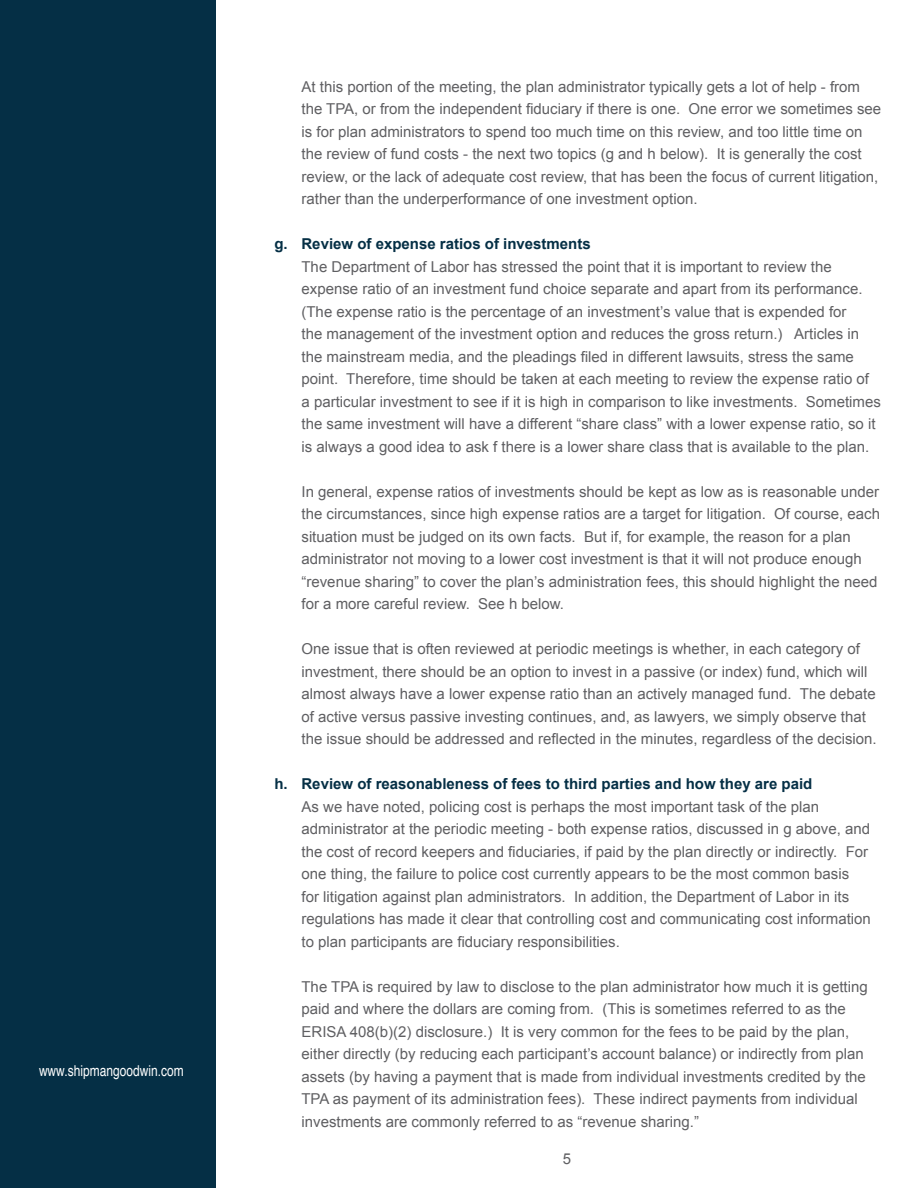
<style>
.page{position:relative;width:918px;height:1188px;background:#fff}
.page>*{position:absolute;margin:0;border:0;box-sizing:border-box;transform-origin:0 0}
.t1{font:15px/22.5px "Arial";color:#5f5f62}
.t2{font:700 15px "Arial";color:#052f45}
.t3{font:15px "Helvetica";color:#fff;scale:.8 1}
</style>
<div class="page">
<div style="left:0;top:0;width:216px;height:1188px;background:#052f45"></div>
<p class="t3" style="left:39px;top:1059px;width:182px">www.shipmangoodwin.com</p>
<p class="t1" style="left:302px;top:76px;width:581px">At this portion of the meeting, the plan administrator typically gets a lot of help - from the TPA, or from the independent fiduciary if there is one. One error we sometimes see is for plan administrators to spend too much time on this review, and too little time on the review of fund costs - the next two topics (g and h below). It is generally the cost review, or the lack of adequate cost review, that has been the focus of current litigation, rather than the underperformance of one investment option.</p>
<p class="t2" style="left:274px;top:234px;width:318px">g. Review of expense ratios of investments</p>
<p class="t1" style="left:302px;top:256px;width:581px">The Department of Labor has stressed the point that it is important to review the expense ratio of an investment fund choice separate and apart from its performance. (The expense ratio is the percentage of an investment’s value that is expended for<br>the management of the investment option and reduces the gross return.) Articles in the mainstream media, and the pleadings filed in different lawsuits, stress the same point. Therefore, time should be taken at each meeting to review the expense ratio of a particular investment to see if it is high in comparison to like investments. Sometimes the same investment will have a different “share class” with a lower expense ratio, so it is always a good idea to ask f there is a lower share class that is available to the plan.</p>
<p class="t1" style="left:302px;top:481px;width:580px">In general, expense ratios of investments should be kept as low as is reasonable under the circumstances, since high expense ratios are a target for litigation. Of course, each situation must be judged on its own facts. But if, for example, the reason for a plan administrator not moving to a lower cost investment is that it will not produce enough “revenue sharing” to cover the plan’s administration fees, this should highlight the need for a more careful review. See h below.</p>
<p class="t1" style="left:302px;top:638px;width:577px">One issue that is often reviewed at periodic meetings is whether, in each category of investment, there should be an option to invest in a passive (or index) fund, which will almost always have a lower expense ratio than an actively managed fund. The debate of active versus passive investing continues, and, as lawyers, we simply observe that the issue should be addressed and reflected in the minutes, regardless of the decision.</p>
<p class="t2" style="left:274px;top:774px;width:539px">h. Review of reasonableness of fees to third parties and how they are paid</p>
<p class="t1" style="left:302px;top:796px;width:571px">As we have noted, policing cost is perhaps the most important task of the plan administrator at the periodic meeting - both expense ratios, discussed in g above, and the cost of record keepers and fiduciaries, if paid by the plan directly or indirectly. For one thing, the failure to police cost currently appears to be the most common basis<br>for litigation against plan administrators. In addition, the Department of Labor in its regulations has made it clear that controlling cost and communicating cost information to plan participants are fiduciary responsibilities.</p>
<p class="t1" style="left:302px;top:976px;width:568px">The TPA is required by law to disclose to the plan administrator how much it is getting paid and where the dollars are coming from. (This is sometimes referred to as the ERISA 408(b)(2) disclosure.) It is very common for the fees to be paid by the plan, either directly (by reducing each participant’s account balance) or indirectly from plan assets (by having a payment that is made from individual investments credited by the TPA as payment of its administration fees). These indirect payments from individual investments are commonly referred to as “revenue sharing.”</p>
<p class="t1" style="left:563px;top:1148px;width:10px">5</p>
</div>
